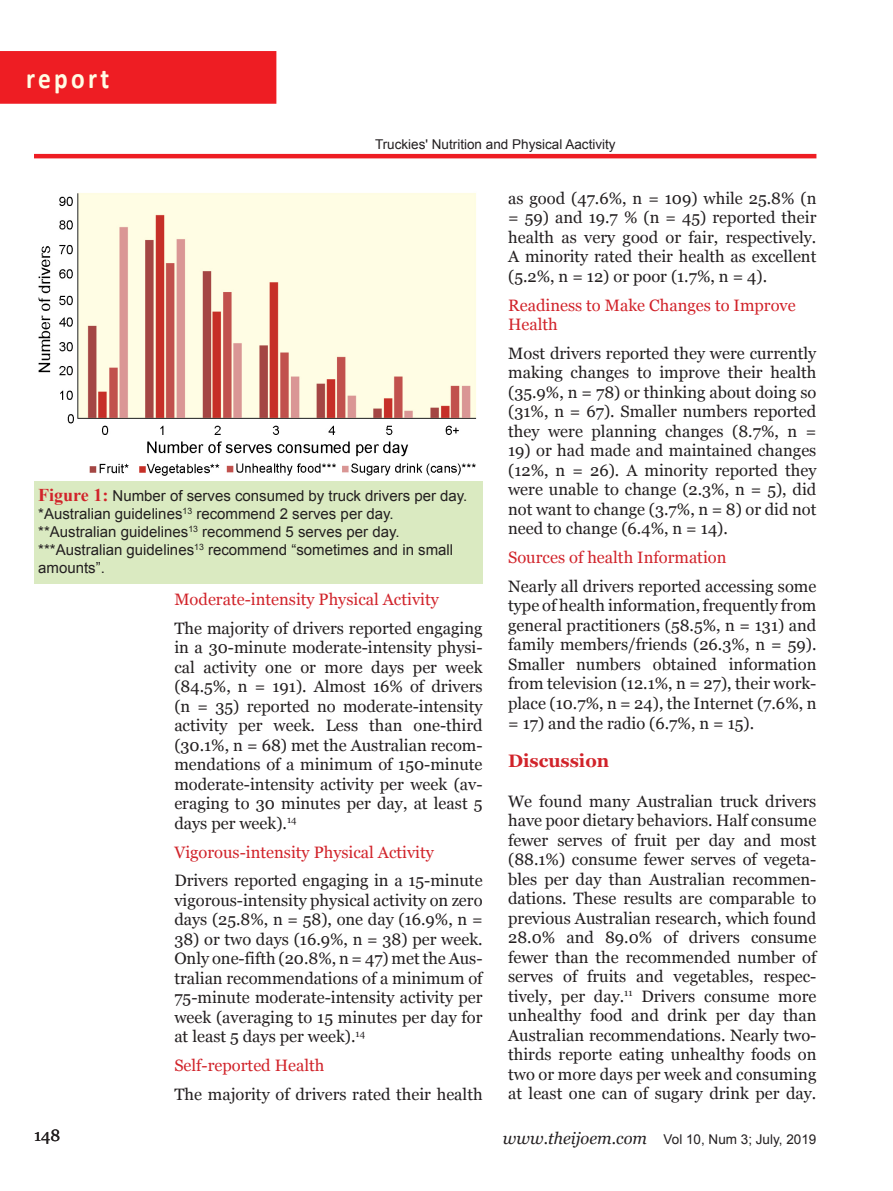
<style>
.page{position:relative;width:893px;height:1191px;background:#fff}
.page>*{position:absolute;margin:0;border:0;box-sizing:border-box;transform-origin:0 0}
.t1{font:700 28.8px "Calibri";letter-spacing:.13em;color:#fffce4;scale:.88 1}
.heading{font:700 18px "Georgia";color:#d1232a}
.First_body{font:16.5px/19.5px "Georgia";color:#231f20;text-align:justify}
.sub_heading{font:16.5px/19.5px "Georgia";color:#d1232a}
.Legend{font:15px/18px "Arial";color:#231f20}
.Running_Title{font:13.5px "Arial";color:#231f20}
.s1{font-family:"Times New Roman";font-weight:700;font-size:18px;color:#d1232a}
.s2{font-family:"Georgia";font-style:italic;font-size:16.5px}
</style>
<div class="page">
<hr style="left:34px;top:154px;width:782px;height:4px;background:#ee1d23">
<div style="left:0;top:51px;width:276px;height:53px;background:#ee1d23"></div>
<img style="left:38px;top:193px;width:439px;height:283px">
<div style="left:34px;top:481px;width:449px;height:103px;background:#daeac1"></div>
<h1 class="t1" style="left:26px;top:60px;width:96px">report</h1>
<p class="Running_Title" style="left:375px;top:136px;width:242px">Truckies' Nutrition and Physical Aactivity</p>
<p class="Legend" style="left:38px;top:487px;width:431px"><span class="s1">Figure 1:</span> Number of serves consumed by truck drivers per day. *Australian guidelines<sup>13</sup> recommend 2 serves per day. **Australian guidelines<sup>13</sup> recommend 5 serves per day. ***Australian guidelines<sup>13</sup> recommend “sometimes and in small amounts”.</p>
<p class="sub_heading" style="left:174px;top:589px;width:266px">Moderate-intensity Physical Activity</p>
<p class="First_body" style="left:174px;top:618px;width:310px">The majority of drivers reported engaging in a 30-minute moderate-intensity physi&shy;cal activity one or more days per week (84.5%, n = 191). Almost 16% of drivers (n = 35) reported no moderate-intensity activity per week. Less than one-third (30.1%, n = 68) met the Australian recom&shy;mendations of a minimum of 150-minute moderate-intensity activity per week (av&shy;eraging to 30 minutes per day, at least 5 days per week).<sup>14</sup></p>
<p class="sub_heading" style="left:174px;top:842px;width:261px">Vigorous-intensity Physical Activity</p>
<p class="First_body" style="left:174px;top:870px;width:310px">Drivers reported engaging in a 15-minute vigorous-intensity physical activity on zero days (25.8%, n = 58), one day (16.9%, n =</p>
<p class="First_body" style="left:174px;top:929px;width:310px">38) or two days (16.9%, n = 38) per week.<br>Only one-fifth (20.8%, n = 47) met the Aus&shy;tralian recommendations of a minimum of 75-minute moderate-intensity activity per week (averaging to 15 minutes per day for at least 5 days per week).<sup>14</sup></p>
<p class="sub_heading" style="left:174px;top:1055px;width:152px">Self-reported Health</p>
<p class="First_body" style="left:174px;top:1084px;width:310px">The majority of drivers rated their health</p>
<p class="First_body" style="left:508px;top:188px;width:310px">as good (47.6%, n = 109) while 25.8% (n = 59) and 19.7 % (n = 45) reported their health as very good or fair, respectively.<br>A minority rated their health as excellent (5.2%, n = 12) or poor (1.7%, n = 4).</p>
<p class="sub_heading" style="left:508px;top:295px;width:289px">Readiness to Make Changes to Improve<br>Health</p>
<p class="First_body" style="left:508px;top:343px;width:310px">Most drivers reported they were currently making changes to improve their health (35.9%, n = 78) or thinking about doing so (31%, n = 67). Smaller numbers reported they were planning changes (8.7%, n =</p>
<p class="First_body" style="left:508px;top:441px;width:310px">19) or had made and maintained changes (12%, n = 26). A minority reported they were unable to change (2.3%, n = 5), did not want to change (3.7%, n = 8) or did not need to change (6.4%, n = 14).</p>
<p class="sub_heading" style="left:508px;top:548px;width:220px">Sources of health Information</p>
<p class="First_body" style="left:508px;top:576px;width:310px">Nearly all drivers reported accessing some type of health information, frequently from general practitioners (58.5%, n = 131) and family members/friends (26.3%, n = 59).<br>Smaller numbers obtained information from television (12.1%, n = 27), their work&shy;place (10.7%, n = 24), the Internet (7.6%, n = 17) and the radio (6.7%, n = 15).</p>
<p class="heading" style="left:508px;top:751px;width:103px">Discussion</p>
<p class="First_body" style="left:508px;top:791px;width:310px">We found many Australian truck drivers have poor dietary behaviors. Half consume fewer serves of fruit per day and most (88.1%) consume fewer serves of vegeta&shy;bles per day than Australian recommen&shy;dations. These results are comparable to previous Australian research, which found 28.0% and 89.0% of drivers consume fewer than the recommended number of serves of fruits and vegetables, respec&shy;tively, per day.<sup>11</sup> Drivers consume more unhealthy food and drink per day than Australian recommendations. Nearly two&shy;thirds reporte eating unhealthy foods on two or more days per week and consuming at least one can of sugary drink per day.</p>
<p class="First_body" style="left:34px;top:1125px;width:28px">148</p>
<p class="Running_Title" style="left:503px;top:1130px;width:315px"><span class="s2">www.theijoem.com</span> Vol 10, Num 3; July, 2019</p>
</div>
